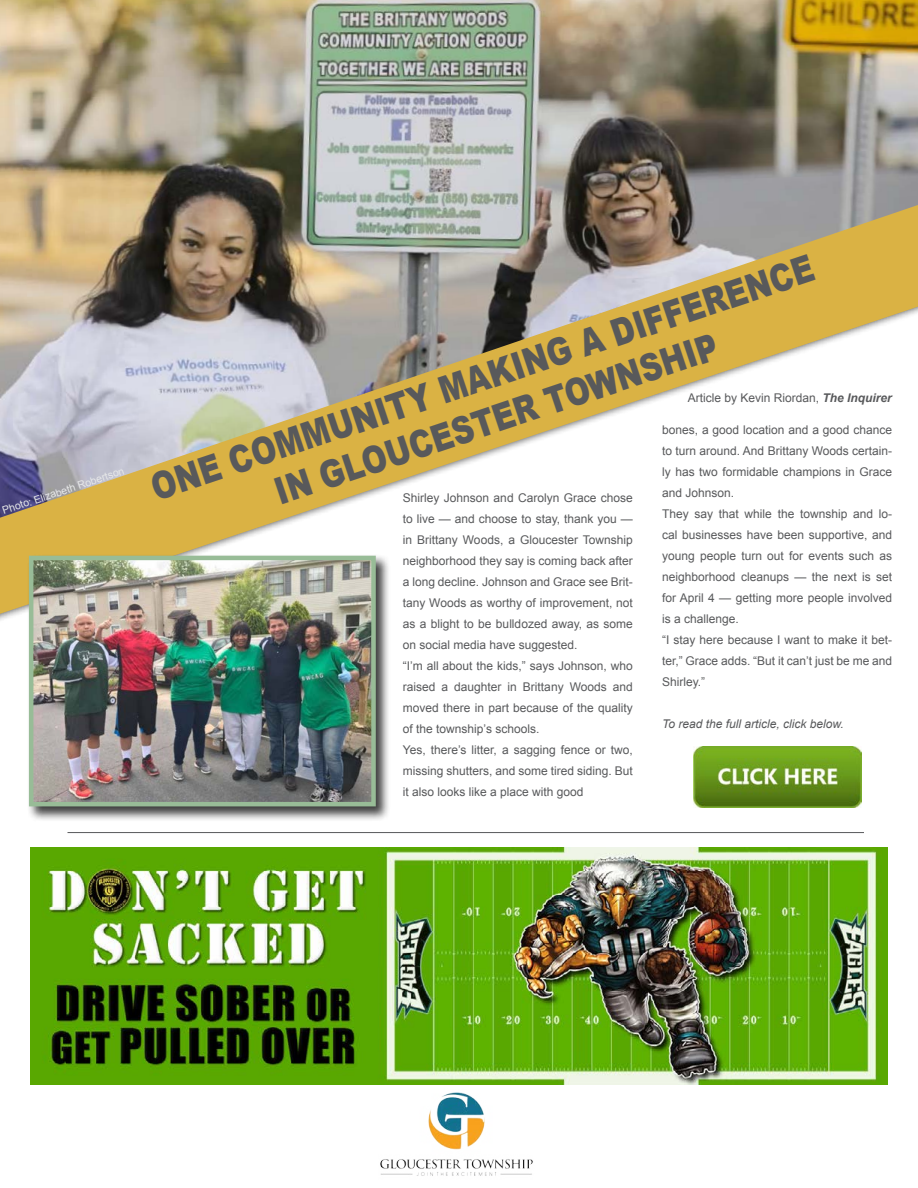
<style>
.page{position:relative;width:918px;height:1188px;background:#fff}
.page>*{position:absolute;margin:0;border:0;box-sizing:border-box;transform-origin:0 0}
.t1{font:900 37.5px/43.7px "Arial";color:#58595b;text-align:center;scale:.8 1}
.t2{font:12px/21px "Arial";color:#58595b}
.t3{font:italic 12px "Arial";color:#58595b}
.t4{font:10.5px "Arial";color:#e6e7e8}
.s1{font-weight:700;font-style:italic}
</style>
<div class="page">
<svg style="left:0;top:518px;width:305px;height:96px;fill:#dab244"></svg>
<img style="left:0;top:0;width:918px;height:518px">
<hr style="left:68px;top:832px;width:796px;height:1px;background:#58595b">
<img style="left:373px;top:1084px;width:168px;height:92px">
<img style="left:30px;top:847px;width:858px;height:237px">
<div style="left:27px;top:554px;width:364px;height:267px;background:#000;opacity:.75"></div>
<img style="left:34px;top:561px;width:337px;height:240px">
<div style="left:29px;top:556px;width:347px;height:250px;border:4px solid #98bc97"></div>
<img style="left:693px;top:747px;width:168px;height:60px">
<p class="t4" style="left:1px;top:504px;width:129px;rotate:-18deg">Photo: Elizabeth Robertson</p>
<h1 class="t1" style="left:144px;top:463px;width:872px;rotate:-18deg">ONE COMMUNITY MAKING A DIFFERENCE<br>IN GLOUCESTER TOWNSHIP</h1>
<p class="t2" style="left:688px;top:388px;width:206px">Article by Kevin Riordan, <span class="s1">The Inquirer</span></p>
<p class="t2" style="left:662px;top:419px;width:232px">bones, a good location and a good chance to turn around. And Brittany Woods certain&shy;ly has two formidable champions in Grace and Johnson.<br>They say that while the township and lo&shy;cal businesses have been supportive, and young people turn out for events such as neighborhood cleanups — the next is set for April 4 — getting more people involved is a challenge.<br>“I stay here because I want to make it bet&shy;ter,” Grace adds. “But it can’t just be me and Shirley.”</p>
<p class="t3" style="left:662px;top:716px;width:183px">To read the full article, click below.</p>
<p class="t2" style="left:403px;top:488px;width:232px">Shirley Johnson and Carolyn Grace chose to live — and choose to stay, thank you — in Brittany Woods, a Gloucester Township neighborhood they say is coming back after a long decline. Johnson and Grace see Brit&shy;tany Woods as worthy of improvement, not as a blight to be bulldozed away, as some on social media have suggested.<br>“I’m all about the kids,” says Johnson, who raised a daughter in Brittany Woods and moved there in part because of the quality of the township’s schools.<br>Yes, there’s litter, a sagging fence or two, missing shutters, and some tired siding. But it also looks like a place with good</p>
</div>
